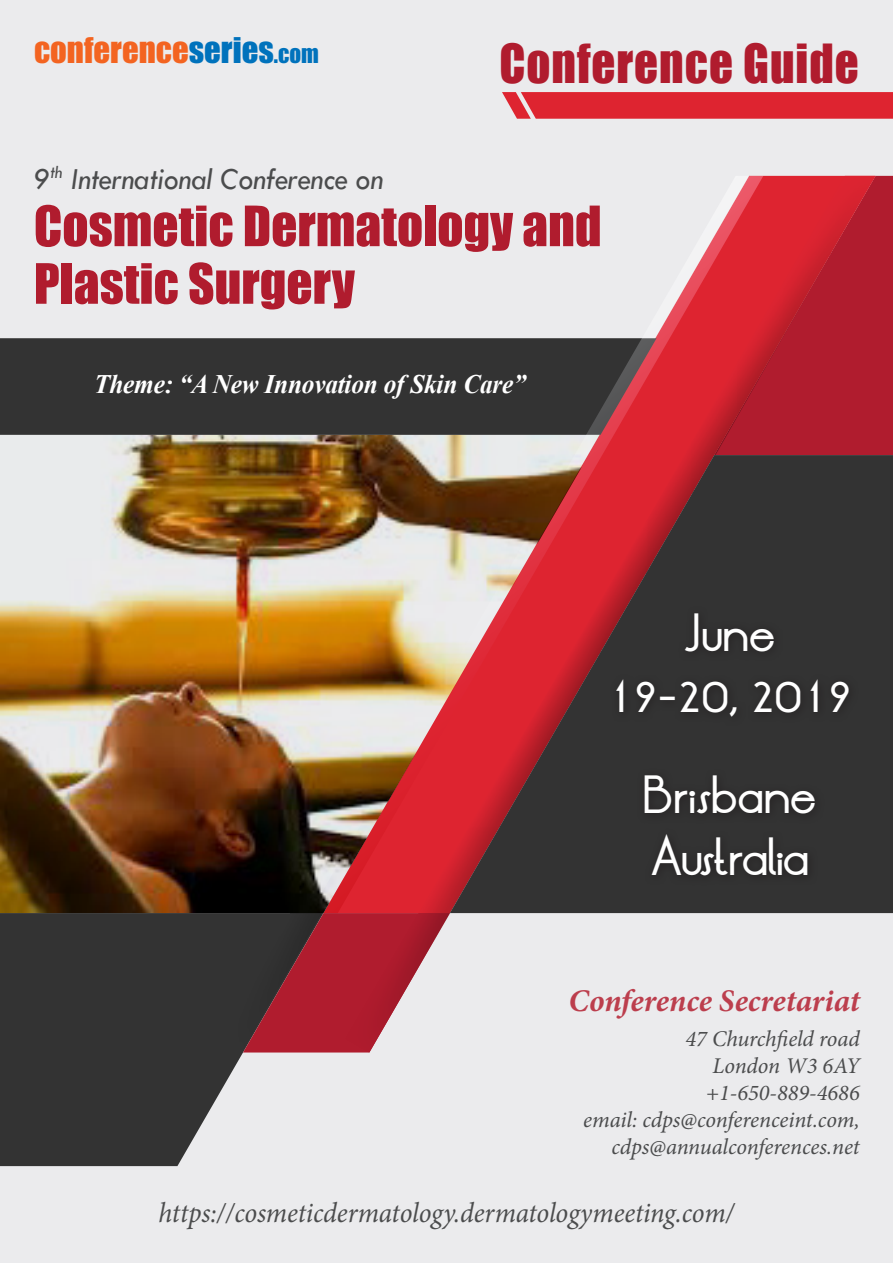
<style>
.page{position:relative;width:893px;height:1263px;background:#ebebed}
.page>*{position:absolute;margin:0;border:0;box-sizing:border-box;transform-origin:0 0}
.t1{font:51.3px/57.6px "Impact";color:#b01c2e}
.t2{font:49.5px "Impact";letter-spacing:.02em;color:#b01c2e;scale:.95 1}
.t3{font:500 40.5px "LT Oksana";letter-spacing:-.005em;color:#fff}
.t4{font:500 40.5px "LT Oksana";letter-spacing:-.03em;color:#fff}
.t5{font:32.7px "Impact";color:#f36421}
.t6{font:italic 31.65px "Tw Cen";letter-spacing:-.01em;color:#4b4c4d;scale:.95 1}
.t7{font:italic 700 31.5px "Minion Pro";letter-spacing:-.005em;color:#bc3e4d}
.t8{font:italic 28.5px "Minion Pro";letter-spacing:-.005em;color:#4b4c4d;scale:.95 1}
.t9{font:italic 700 26.7px "Times New Roman";letter-spacing:-.01em;color:#fff;scale:.95 1}
.t10{font:italic 22.5px "Minion Pro";letter-spacing:-.005em;color:#4b4c4d}
.s1{color:#0072bc}
.s2{font-size:22.95px;color:#0072bc}
</style>
<div class="page">
<svg style="left:0;top:913px;width:323px;height:253px;fill:#333"></svg>
<div style="left:875px;top:176px;width:18px;height:279px;background:#b01c2e"></div>
<svg style="left:480px;top:176px;width:395px;height:738px;background:#c02a3a"></svg>
<div style="left:322px;top:913px;width:24px;height:139px;background:#b01c2e"></div>
<div style="left:0;top:338px;width:310px;height:97px;background:#333"></div>
<img style="left:763px;top:209px;width:93px;height:246px">
<img style="left:763px;top:280px;width:22px;height:135px">
<img style="left:783px;top:200px;width:48px;height:136px">
<img style="left:829px;top:176px;width:46px;height:80px">
<img style="left:346px;top:913px;width:104px;height:139px">
<img style="left:217px;top:913px;width:105px;height:139px">
<div style="left:763px;top:455px;width:130px;height:458px;background:#333"></div>
<svg style="left:310px;top:176px;width:453px;height:737px"></svg>
<svg style="left:502px;top:92px;width:391px;height:27px;background:#de2c38"></svg>
<img style="left:0;top:435px;width:600px;height:478px">
<div style="left:610px;top:606px;width:249px;height:280px;background:#333"></div>
<p class="t5" style="left:34px;top:25px;width:286px">conference<span class="s1">series</span><span class="s2">.com</span></p>
<p class="t2" style="left:499px;top:25px;width:380px">Conference Guide</p>
<p class="t6" style="left:34px;top:160px;width:369px">9<sup>th</sup> International Conference on</p>
<p class="t1" style="left:34px;top:196px;width:569px">Cosmetic Dermatology and<br>Plastic Surgery</p>
<p class="t9" style="left:94px;top:365px;width:456px">Theme: “A New Innovation of Skin Care”</p>
<p class="t3" style="left:684px;top:602px;width:93px">June</p>
<p class="t3" style="left:606px;top:663px;width:247px">19-20, 2019</p>
<p class="t3" style="left:643px;top:764px;width:175px">Brisbane</p>
<p class="t4" style="left:650px;top:826px;width:161px">Australia</p>
<p class="t7" style="left:568px;top:978px;width:293px">Conference Secretariat</p>
<p class="t10" style="left:685px;top:1024px;width:176px">47 Churchfield road</p>
<p class="t10" style="left:712px;top:1051px;width:149px">London W3 6AY</p>
<p class="t10" style="left:706px;top:1078px;width:156px">+1-650-889-4686</p>
<p class="t10" style="left:583px;top:1105px;width:278px">email: cdps@conferenceint.com,</p>
<p class="t10" style="left:611px;top:1132px;width:250px">cdps@annualconferences.net</p>
<p class="t8" style="left:159px;top:1193px;width:608px">https://cosmeticdermatology.dermatologymeeting.com/</p>
</div>
